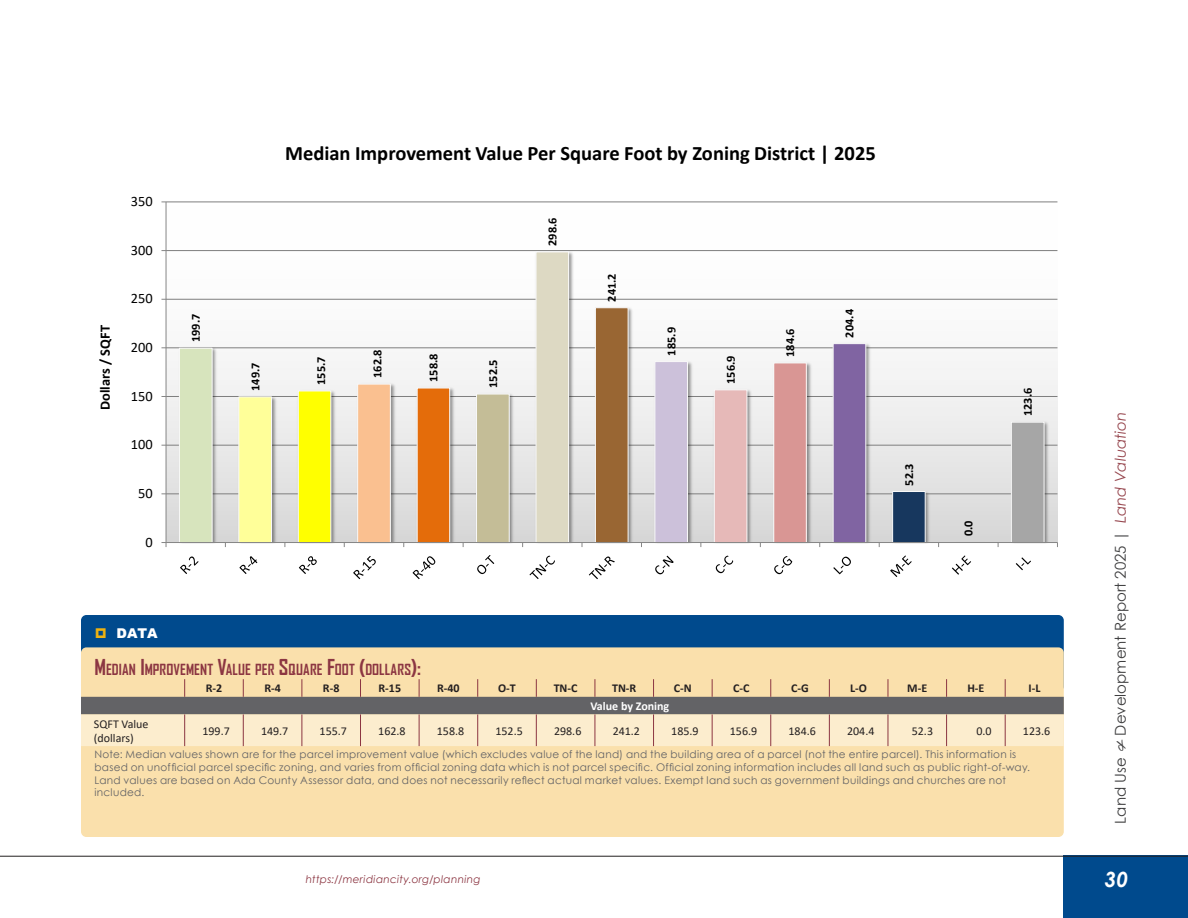
<style>
.page{position:relative;width:1188px;height:918px;background:#fff}
.page>*{position:absolute;margin:0;border:0;box-sizing:border-box;transform-origin:0 0}
.t1{font:italic 700 21px "Century Gothic";color:#fff}
.t2{font:700 20.55px "Calibri";color:#000}
.t3{font:15px "Century Gothic";color:#3e3e3f}
.Heading_03_Table{font:700 14.7px "Agency FB";letter-spacing:.01em;color:#8c3642}
.t4{font:14.4px "Calibri";letter-spacing:-.005em;color:#000}
.t5{font:700 14.4px "Calibri";color:#000}
.t6{font:900 13.5px "Arial";color:#fff}
.t7{font:700 12.3px "Calibri";letter-spacing:.005em;color:#000}
.Table_Text_Right{font:12px "Calibri";color:#231f20}
.Table_Text_Center{font:700 12px "Calibri";color:#231f20}
.Table_Text_Indent{font:12px/14.4px "Calibri";color:#231f20}
.Table_Header_Right{font:700 12px "Calibri";color:#fff}
.Footer_Data{font:10.5px/12.6px "Century Gothic";letter-spacing:.025em;color:#636366}
.t8{font:italic 10.5px "Century Gothic";letter-spacing:.03em;color:#8c3642}
.s1{font-size:21px}
.s2{font-family:"Vladimir Script";font-size:26.25px}
.s3{font-style:italic;color:#96464e}
</style>
<div class="page">
<div style="left:166px;top:202px;width:891px;height:341px;background:linear-gradient(to bottom,#fff,#dcdcdc)"></div>
<hr style="left:166px;top:494px;width:891px;height:1px;background:#7f7f7f">
<hr style="left:166px;top:445px;width:891px;height:1px;background:#7f7f7f">
<hr style="left:166px;top:396px;width:891px;height:1px;background:#7f7f7f">
<hr style="left:166px;top:348px;width:891px;height:1px;background:#7f7f7f">
<hr style="left:166px;top:299px;width:891px;height:1px;background:#7f7f7f">
<hr style="left:166px;top:250px;width:891px;height:1px;background:#7f7f7f">
<hr style="left:166px;top:202px;width:891px;height:1px;background:#7f7f7f">
<img style="left:177px;top:346px;width:42px;height:196px">
<img style="left:236px;top:395px;width:42px;height:147px">
<img style="left:296px;top:389px;width:42px;height:153px">
<img style="left:355px;top:382px;width:42px;height:160px">
<img style="left:474px;top:392px;width:42px;height:150px">
<img style="left:534px;top:251px;width:41px;height:291px">
<img style="left:593px;top:305px;width:42px;height:237px">
<img style="left:653px;top:359px;width:41px;height:183px">
<img style="left:712px;top:388px;width:42px;height:154px">
<img style="left:771px;top:361px;width:42px;height:181px">
<img style="left:831px;top:341px;width:42px;height:201px">
<img style="left:890px;top:489px;width:42px;height:53px">
<img style="left:950px;top:540px;width:41px;height:2px">
<img style="left:1009px;top:420px;width:42px;height:122px">
<img style="left:415px;top:386px;width:41px;height:156px">
<div style="left:179px;top:348px;width:33px;height:195px;background:#d7e4bd;border:1px solid #f9f9f9"></div>
<div style="left:239px;top:397px;width:33px;height:146px;background:#ff9;border:1px solid #f9f9f9"></div>
<div style="left:298px;top:391px;width:33px;height:152px;background:#ff0;border:1px solid #f9f9f9"></div>
<div style="left:357px;top:384px;width:34px;height:159px;background:#fac090;border:1px solid #f9f9f9"></div>
<div style="left:477px;top:394px;width:32px;height:149px;background:#c4bd97"></div>
<div style="left:476px;top:394px;width:33px;height:149px;border:1px solid #f9f9f9"></div>
<div style="left:536px;top:252px;width:33px;height:291px;background:#ddd9c3"></div>
<div style="left:536px;top:252px;width:33px;height:291px;border:1px solid #f9f9f9"></div>
<div style="left:595px;top:307px;width:33px;height:236px;background:#963;border:1px solid #f9f9f9"></div>
<div style="left:655px;top:361px;width:33px;height:182px;background:#ccc1da;border:1px solid #f9f9f9"></div>
<div style="left:714px;top:390px;width:33px;height:153px;background:#e6b9b8;border:1px solid #f9f9f9"></div>
<div style="left:774px;top:363px;width:32px;height:180px;background:#d99694"></div>
<div style="left:774px;top:363px;width:33px;height:180px;border:1px solid #f9f9f9"></div>
<div style="left:833px;top:343px;width:33px;height:200px;background:#8064a2;border:1px solid #f9f9f9"></div>
<div style="left:892px;top:491px;width:33px;height:52px;background:#17375e;border:1px solid #f9f9f9"></div>
<div style="left:1011px;top:422px;width:33px;height:121px;background:#a6a6a6"></div>
<div style="left:1011px;top:422px;width:33px;height:121px;border:1px solid #f9f9f9"></div>
<div style="left:417px;top:388px;width:33px;height:155px;background:#e46c0a;border:1px solid #f9f9f9"></div>
<hr style="left:166px;top:202px;width:1px;height:341px;background:#868686">
<hr style="left:166px;top:542px;width:891px;height:1px;background:#868686">
<svg style="left:161px;top:542px;width:6px;height:5px"></svg>
<svg style="left:180px;top:556px;width:19px;height:18px"></svg>
<svg style="left:239px;top:556px;width:18px;height:18px"></svg>
<svg style="left:299px;top:556px;width:18px;height:18px"></svg>
<svg style="left:353px;top:556px;width:23px;height:23px"></svg>
<svg style="left:413px;top:556px;width:22px;height:23px"></svg>
<svg style="left:477px;top:555px;width:17px;height:19px"></svg>
<svg style="left:530px;top:556px;width:25px;height:23px"></svg>
<svg style="left:589px;top:556px;width:26px;height:23px"></svg>
<svg style="left:655px;top:556px;width:19px;height:18px"></svg>
<svg style="left:716px;top:556px;width:17px;height:17px"></svg>
<svg style="left:774px;top:556px;width:18px;height:18px"></svg>
<svg style="left:833px;top:557px;width:18px;height:17px"></svg>
<svg style="left:890px;top:556px;width:22px;height:21px"></svg>
<svg style="left:952px;top:555px;width:19px;height:20px"></svg>
<svg style="left:1016px;top:557px;width:15px;height:13px"></svg>
<div style="left:81px;top:615px;width:983px;height:77px;background:#004a8d;border-radius:5px"></div>
<div style="left:81px;top:647px;width:983px;height:190px;background:#fae0ac;border-radius:5px"></div>
<svg style="left:81px;top:679px;width:983px;height:67px"></svg>
<hr style="left:243px;top:714px;width:1px;height:32px;background:#8c3642">
<div style="left:1064px;top:856px;width:124px;height:62px;background:#004a8d"></div>
<hr style="left:0;top:856px;width:1188px;height:1px;background:#231f20">
<p class="t5" style="left:95px;top:410px;width:86px;rotate:-90deg">Dollars / SQFT</p>
<p class="t4" style="left:131px;top:191px;width:23px">350</p>
<p class="t4" style="left:131px;top:240px;width:23px">300</p>
<p class="t4" style="left:131px;top:289px;width:23px">250</p>
<p class="t4" style="left:131px;top:337px;width:23px">200</p>
<p class="t4" style="left:131px;top:386px;width:23px">150</p>
<p class="t4" style="left:131px;top:434px;width:23px">100</p>
<p class="t4" style="left:138px;top:483px;width:16px">50</p>
<p class="t4" style="left:145px;top:532px;width:9px">0</p>
<p class="t7" style="left:187px;top:342px;width:30px;rotate:-90deg">199.7</p>
<p class="t2" style="left:285px;top:139px;width:592px">Median Improvement Value Per Square Foot by Zoning District | 2025</p>
<p class="t7" style="left:247px;top:391px;width:30px;rotate:-90deg">149.7</p>
<p class="t7" style="left:312px;top:385px;width:30px;rotate:-90deg">155.7</p>
<p class="t7" style="left:369px;top:378px;width:30px;rotate:-90deg">162.8</p>
<p class="t7" style="left:425px;top:382px;width:30px;rotate:-90deg">158.8</p>
<p class="t7" style="left:484px;top:388px;width:30px;rotate:-90deg">152.5</p>
<p class="t7" style="left:544px;top:246px;width:30px;rotate:-90deg">298.6</p>
<p class="t7" style="left:603px;top:302px;width:30px;rotate:-90deg">241.2</p>
<p class="t7" style="left:663px;top:356px;width:30px;rotate:-90deg">185.9</p>
<p class="t7" style="left:722px;top:384px;width:30px;rotate:-90deg">156.9</p>
<p class="t7" style="left:781px;top:357px;width:30px;rotate:-90deg">184.6</p>
<p class="t7" style="left:841px;top:338px;width:30px;rotate:-90deg">204.4</p>
<p class="t7" style="left:900px;top:486px;width:24px;rotate:-90deg">52.3</p>
<p class="t7" style="left:960px;top:536px;width:17px;rotate:-90deg">0.0</p>
<p class="t7" style="left:1019px;top:416px;width:30px;rotate:-90deg">123.6</p>
<p class="t6" style="left:116px;top:624px;width:43px">DATA</p>
<p class="Heading_03_Table" style="left:94px;top:660px;width:328px"><span class="s1">M</span>EDIAN <span class="s1">I</span>MPROVEMENT <span class="s1">V</span>ALUE PER <span class="s1">S</span>QUARE <span class="s1">F</span>OOT <span class="s1">(</span>DOLLARS<span class="s1">):</span></p>
<p class="Table_Text_Center" style="left:206px;top:680px;width:18px">R-2</p>
<p class="Table_Text_Center" style="left:264px;top:680px;width:18px">R-4</p>
<p class="Table_Text_Center" style="left:323px;top:680px;width:18px">R-8</p>
<p class="Table_Text_Center" style="left:379px;top:680px;width:24px">R-15</p>
<p class="Table_Text_Center" style="left:437px;top:680px;width:24px">R-40</p>
<p class="Table_Text_Center" style="left:498px;top:680px;width:19px">O-T</p>
<p class="Table_Text_Center" style="left:554px;top:680px;width:25px">TN-C</p>
<p class="Table_Text_Center" style="left:612px;top:680px;width:26px">TN-R</p>
<p class="Table_Text_Center" style="left:674px;top:680px;width:19px">C-N</p>
<p class="Table_Text_Center" style="left:733px;top:680px;width:18px">C-C</p>
<p class="Table_Text_Center" style="left:791px;top:680px;width:19px">C-G</p>
<p class="Table_Text_Center" style="left:850px;top:680px;width:18px">L-O</p>
<p class="Table_Text_Center" style="left:907px;top:680px;width:22px">M-E</p>
<p class="Table_Text_Center" style="left:967px;top:680px;width:19px">H-E</p>
<p class="Table_Text_Center" style="left:1029px;top:680px;width:13px">I-L</p>
<p class="Table_Header_Right" style="left:590px;top:698px;width:80px">Value by Zoning</p>
<p class="Table_Text_Indent" style="left:94px;top:716px;width:56px">SQFT Value (dollars)</p>
<p class="Table_Text_Right" style="left:202px;top:723px;width:29px">199.7</p>
<p class="Table_Text_Right" style="left:261px;top:723px;width:29px">149.7</p>
<p class="Table_Text_Right" style="left:320px;top:723px;width:29px">155.7</p>
<p class="Table_Text_Right" style="left:378px;top:723px;width:29px">162.8</p>
<p class="Table_Text_Right" style="left:437px;top:723px;width:29px">158.8</p>
<p class="Table_Text_Right" style="left:495px;top:723px;width:29px">152.5</p>
<p class="Table_Text_Right" style="left:554px;top:723px;width:29px">298.6</p>
<p class="Table_Text_Right" style="left:613px;top:723px;width:29px">241.2</p>
<p class="Table_Text_Right" style="left:671px;top:723px;width:29px">185.9</p>
<p class="Table_Text_Right" style="left:730px;top:723px;width:29px">156.9</p>
<p class="Table_Text_Right" style="left:789px;top:723px;width:29px">184.6</p>
<p class="Table_Text_Right" style="left:847px;top:723px;width:29px">204.4</p>
<p class="Table_Text_Right" style="left:912px;top:723px;width:23px">52.3</p>
<p class="Table_Text_Right" style="left:976px;top:723px;width:17px">0.0</p>
<p class="Table_Text_Right" style="left:1023px;top:723px;width:29px">123.6</p>
<p class="Footer_Data" style="left:95px;top:748px;width:937px">Note: Median values shown are for the parcel improvement value (which excludes value of the land) and the building area of a parcel (not the entire parcel). This information is based on unofficial parcel specific zoning, and varies from official zoning data which is not parcel specific. Official zoning information includes all land such as public right-of-way.<br>Land values are based on Ada County Assessor data, and does not necessarily reflect actual market values. Exempt land such as government buildings and churches are not included.</p>
<p class="t8" style="left:306px;top:872px;width:176px">https://meridiancity.org/planning</p>
<h3 class="t3" style="left:1110px;top:824px;width:413px;rotate:-90deg">Land Use <span class="s2">&amp;</span> Development Report 2025 | <span class="s3">Land Valuation</span></h3>
<h1 class="t1" style="left:1105px;top:863px;width:25px">30</h1>
</div>
